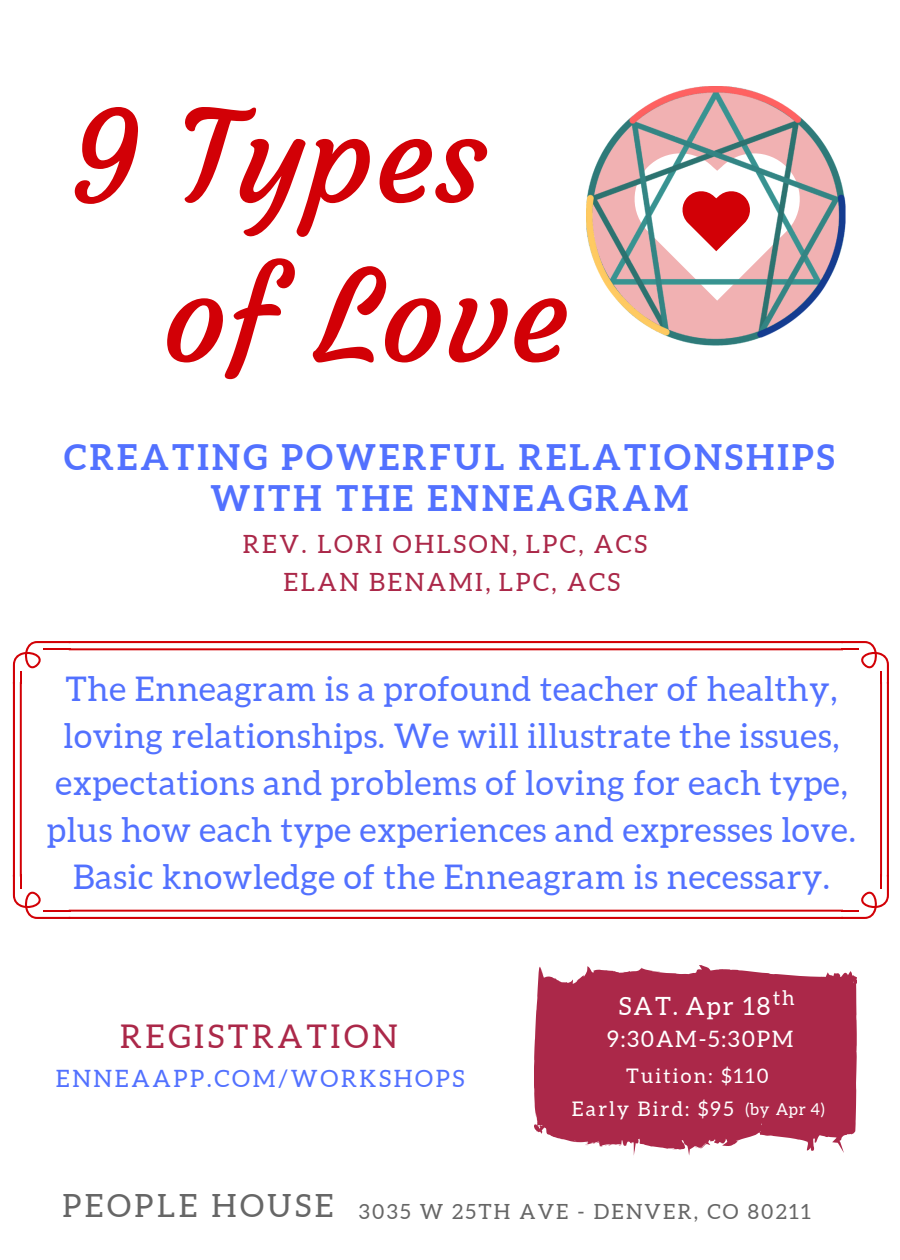
<style>
.page{position:relative;width:900px;height:1260px;background:#fff}
.page>*{position:absolute;margin:0;border:0;box-sizing:border-box;transform-origin:0 0}
.t1{font:125.75px "Courgette";color:#d20006}
.t2{font:700 35.25px/41.2px "Aleo";letter-spacing:.09em;color:#5271ff;text-align:center}
.t3{font:34px/47px "Aleo";letter-spacing:.02em;color:#5271ff;text-align:center}
.t4{font:32.75px "Aleo";letter-spacing:.11em;color:#ab2849}
.t5{font:25.25px/37.5px "Aleo";letter-spacing:.1em;color:#ab2849;text-align:center}
.t6{font:25.25px "Aleo";letter-spacing:.08em;color:#fff}
.t7{font:24px "Aleo";letter-spacing:.11em;color:#5271ff}
.t8{font:22.75px "Aleo";letter-spacing:.08em;color:#fff}
.t9{font:21px "Aleo";letter-spacing:.11em;color:#666}
.t10{font:20px "Aleo";letter-spacing:.11em;color:#fff}
.s1{font-size:16.25px}
.s2{font-size:32px}
</style>
<div class="page">
<svg style="left:13px;top:641px;width:876px;height:278px"></svg>
<svg style="left:534px;top:966px;width:323px;height:190px;background:#b5415e"></svg>
<svg style="left:534px;top:1123px;width:9px;height:10px"></svg>
<svg style="left:694px;top:970px;width:4px;height:4px"></svg>
<svg style="left:587px;top:1142px;width:35px;height:6px"></svg>
<img style="left:587px;top:86px;width:259px;height:259px">
<h1 class="t1" style="left:68px;top:80px;width:420px">9 Types</h1>
<h1 class="t1" style="left:163px;top:239px;width:407px">of Love</h1>
<p class="t2" style="left:64px;top:436px;width:772px">CREATING POWERFUL RELATIONSHIPS<br>WITH THE ENNEAGRAM</p>
<p class="t5" style="left:243px;top:526px;width:406px">REV. LORI OHLSON, LPC, ACS<br>ELAN BENAMI, LPC, ACS</p>
<p class="t3" style="left:47px;top:666px;width:810px">The Enneagram is a profound teacher of healthy, loving relationships. We will illustrate the issues, expectations and problems of loving for each type, plus how each type experiences and expresses love.<br>Basic knowledge of the Enneagram is necessary.</p>
<p class="t4" style="left:120px;top:1018px;width:279px">REGISTRATION</p>
<p class="t7" style="left:56px;top:1065px;width:410px">ENNEAAPP.COM/WORKSHOPS</p>
<p class="t10" style="left:773px;top:987px;width:23px">th</p>
<p class="t6" style="left:619px;top:992px;width:153px">SAT. Apr 18</p>
<p class="t8" style="left:607px;top:1026px;width:188px">9:30AM-5:30PM</p>
<p class="t10" style="left:626px;top:1064px;width:144px">Tuition: $110</p>
<p class="t10" style="left:572px;top:1098px;width:254px">Early Bird: $95 <span class="s1">(by Apr 4)</span></p>
<p class="t9" style="left:62px;top:1200px;width:750px"><span class="s2">PEOPLE HOUSE</span> 3035 W 25TH AVE - DENVER, CO 80211</p>
</div>
